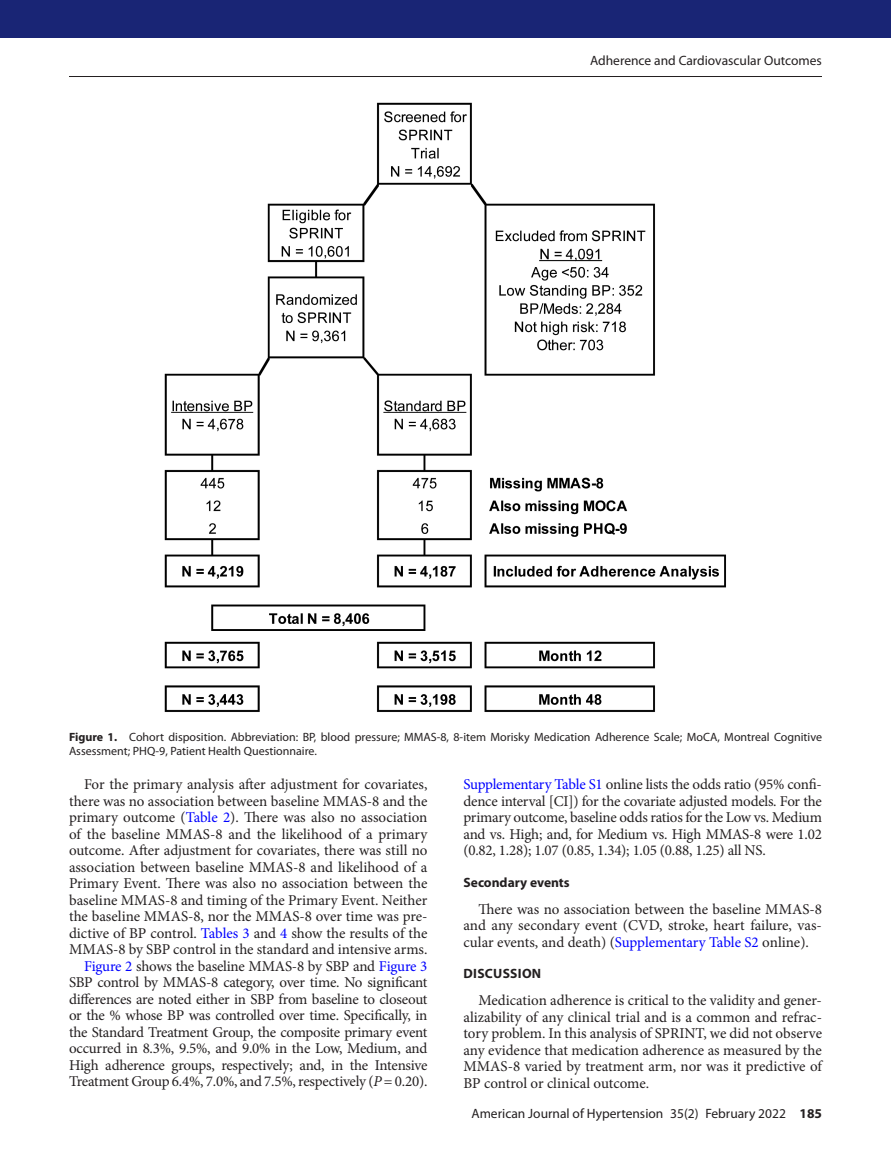
<style>
.page{position:relative;width:891px;height:1175px;background:#fff}
.page>*{position:absolute;margin:0;border:0;box-sizing:border-box;transform-origin:0 0}
.t1{font:15px/16.5px "Minion Pro";letter-spacing:-.01em;color:#231f20;text-align:justify}
.t2{font:13.5px "Myriad Pro";color:#231f20}
.t3{font:700 13.5px "Myriad Pro";letter-spacing:.005em;color:#231f20}
.t4{font:12px/13.5px "Myriad Pro";color:#231f20}
.s1{font-weight:700}
.s2{color:#00f}
.s3{font-style:italic}
</style>
<div class="page">
<hr style="left:69px;top:76px;width:753px;height:1px;background:#231f20">
<div style="left:0;top:0;width:891px;height:38px;background:#192575"></div>
<img style="left:165px;top:102px;width:561px;height:610px">
<p class="t2" style="left:590px;top:52px;width:233px">Adherence and Cardiovascular Outcomes</p>
<p class="t4" style="left:69px;top:730px;width:754px"><span class="s1">Figure 1.</span> Cohort disposition. Abbreviation: BP, blood pressure; MMAS-8, 8-item Morisky Medication Adherence Scale; MoCA, Montreal Cognitive<br>Assessment; PHQ-9, Patient Health Questionnaire.</p>
<p class="t1" style="left:69px;top:776px;width:360px;text-align:right">For the primary analysis after adjustment for covariates, there was no association between baseline MMAS-8 and the primary outcome (<span class="s2">Table 2</span>). There was also no association of the baseline MMAS-8 and the likelihood of a primary outcome. After adjustment for covariates, there was still no association between baseline MMAS-8 and likelihood of a Primary Event. There was also no association between the baseline MMAS-8 and timing of the Primary Event. Neither the baseline MMAS-8, nor the MMAS-8 over time was pre&shy;dictive of BP control. <span class="s2">Tables 3</span> and <span class="s2">4</span> show the results of the MMAS-8 by SBP control in the standard and intensive arms.<br><span class="s2">Figure 2</span> shows the baseline MMAS-8 by SBP and <span class="s2">Figure 3<br></span>SBP control by MMAS-8 category, over time. No significant differences are noted either in SBP from baseline to closeout or the % whose BP was controlled over time. Specifically, in the Standard Treatment Group, the composite primary event occurred in 8.3%, 9.5%, and 9.0% in the Low, Medium, and High adherence groups, respectively; and, in the Intensive Treatment Group 6.4%, 7.0%, and 7.5%, respectively (<span class="s3">P</span> = 0.20).</p>
<p class="t1" style="left:463px;top:776px;width:360px"><span class="s2">Supplementary Table S1</span> online lists the odds ratio (95% confi&shy;dence interval [CI]) for the covariate adjusted models. For the primary outcome, baseline odds ratios for the Low vs. Medium and vs. High; and, for Medium vs. High MMAS-8 were 1.02 (0.82, 1.28); 1.07 (0.85, 1.34); 1.05 (0.88, 1.25) all NS.</p>
<p class="t3" style="left:463px;top:873px;width:108px">Secondary events</p>
<p class="t1" style="left:463px;top:900px;width:360px;text-indent:15px">There was no association between the baseline MMAS-8 and any secondary event (CVD, stroke, heart failure, vas&shy;cular events, and death) (<span class="s2">Supplementary Table S2</span> online).</p>
<p class="t3" style="left:464px;top:964px;width:79px">DISCUSSION</p>
<p class="t1" style="left:463px;top:992px;width:360px;text-indent:15px">Medication adherence is critical to the validity and gener&shy;alizability of any clinical trial and is a common and refrac&shy;tory problem. In this analysis of SPRINT, we did not observe any evidence that medication adherence as measured by the MMAS-8 varied by treatment arm, nor was it predictive of BP control or clinical outcome.</p>
<p class="t2" style="left:471px;top:1105px;width:352px">American Journal of Hypertension 35(2) February 2022 <span class="s1">185</span></p>
</div>
